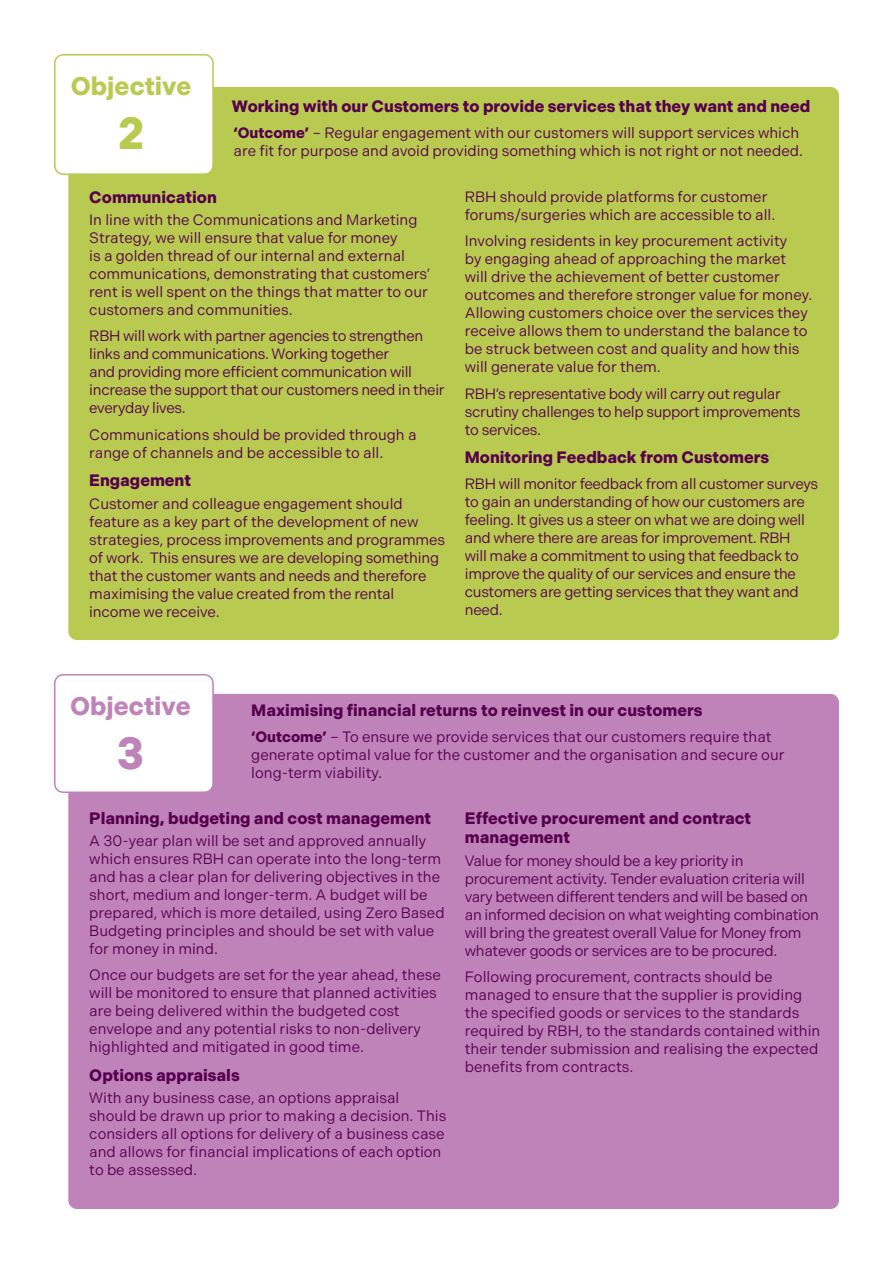
<style>
.page{position:relative;width:893px;height:1263px;background:#fff}
.page>*{position:absolute;margin:0;border:0;box-sizing:border-box;transform-origin:0 0}
.t1{font:700 45px "Indivisible";color:#b8ca50}
.t2{font:700 45px "Indivisible";color:#bf83b9}
.t3{font:700 25.5px "Indivisible";color:#b8ca50}
.t4{font:700 25.5px "Indivisible";color:#bf83b9}
.t5{font:700 16.5px/19.8px "Indivisible";color:#56004e}
.t6{font:15px/18px "Indivisible";color:#56004e}
.t7{font:15px/18px "Indivisible";letter-spacing:-.02em;color:#56004e}
.s1{font-weight:700}
</style>
<div class="page">
<div style="left:68px;top:87px;width:771px;height:553px;background:#b8ca50;border-radius:9px"></div>
<div style="left:55px;top:55px;width:158px;height:119px;background:#fff;border-radius:9px"></div>
<div style="left:54px;top:54px;width:160px;height:121px;border:2px solid #b8ca50;border-radius:9px"></div>
<div style="left:68px;top:694px;width:771px;height:515px;background:#bf83b9;border-radius:9px"></div>
<div style="left:55px;top:675px;width:158px;height:117px;background:#fff;border-radius:9px"></div>
<div style="left:54px;top:674px;width:160px;height:119px;border:2px solid #bf83b9;border-radius:9px"></div>
<h2 class="t3" style="left:71px;top:71px;width:122px">Objective</h2>
<h1 class="t1" style="left:118px;top:107px;width:28px">2</h1>
<p class="t5" style="left:232px;top:96px;width:580px">Working with our Customers to provide services that they want and need</p>
<p class="t6" style="left:234px;top:124px;width:571px"><span class="s1">‘Outcome’</span> – Regular engagement with our customers will support services which are fit for purpose and avoid providing something which is not right or not needed.</p>
<p class="t5" style="left:89px;top:187px;width:129px">Communication</p>
<p class="t6" style="left:89px;top:211px;width:343px">In line with the Communications and Marketing Strategy, we will ensure that value for money<br>is a golden thread of our internal and external communications, demonstrating that customers’ rent is well spent on the things that matter to our customers and communities.</p>
<p class="t7" style="left:89px;top:327px;width:357px">RBH will work with partner agencies to strengthen links and communications. Working together<br>and providing more efficient communication will increase the support that our customers need in their everyday lives.</p>
<p class="t6" style="left:89px;top:426px;width:329px">Communications should be provided through a range of channels and be accessible to all.</p>
<p class="t5" style="left:89px;top:471px;width:103px">Engagement</p>
<p class="t6" style="left:89px;top:494px;width:357px">Customer and colleague engagement should feature as a key part of the development of new strategies, process improvements and programmes of work. This ensures we are developing something that the customer wants and needs and therefore maximising the value created from the rental income we receive.</p>
<p class="t6" style="left:465px;top:187px;width:312px">RBH should provide platforms for customer forums/surgeries which are accessible to all.</p>
<p class="t6" style="left:465px;top:232px;width:349px">Involving residents in key procurement activity<br>by engaging ahead of approaching the market will drive the achievement of better customer outcomes and therefore stronger value for money.<br>Allowing customers choice over the services they receive allows them to understand the balance to be struck between cost and quality and how this will generate value for them.</p>
<p class="t7" style="left:465px;top:384px;width:337px">RBH’s representative body will carry out regular scrutiny challenges to help support improvements to services.</p>
<p class="t5" style="left:465px;top:447px;width:306px">Monitoring Feedback from Customers</p>
<p class="t7" style="left:465px;top:475px;width:355px">RBH will monitor feedback from all customer surveys to gain an understanding of how our customers are feeling. It gives us a steer on what we are doing well and where there are areas for improvement. RBH<br>will make a commitment to using that feedback to improve the quality of our services and ensure the customers are getting services that they want and need.</p>
<h2 class="t4" style="left:70px;top:692px;width:122px">Objective</h2>
<h1 class="t2" style="left:116px;top:727px;width:29px">3</h1>
<p class="t5" style="left:251px;top:700px;width:453px">Maximising financial returns to reinvest in our customers</p>
<p class="t6" style="left:251px;top:728px;width:535px"><span class="s1">‘Outcome’</span> – To ensure we provide services that our customers require that generate optimal value for the customer and the organisation and secure our long-term viability.</p>
<p class="t5" style="left:89px;top:808px;width:343px">Planning, budgeting and cost management</p>
<p class="t6" style="left:89px;top:832px;width:357px">A 30-year plan will be set and approved annually which ensures RBH can operate into the long-term and has a clear plan for delivering objectives in the short, medium and longer-term. A budget will be prepared, which is more detailed, using Zero Based Budgeting principles and should be set with value for money in mind.</p>
<p class="t6" style="left:89px;top:966px;width:353px">Once our budgets are set for the year ahead, these will be monitored to ensure that planned activities are being delivered within the budgeted cost envelope and any potential risks to non-delivery highlighted and mitigated in good time.</p>
<p class="t5" style="left:89px;top:1065px;width:152px">Options appraisals</p>
<p class="t6" style="left:89px;top:1089px;width:359px">With any business case, an options appraisal should be drawn up prior to making a decision. This considers all options for delivery of a business case and allows for financial implications of each option to be assessed.</p>
<p class="t5" style="left:465px;top:808px;width:288px">Effective procurement and contract management</p>
<p class="t7" style="left:465px;top:851px;width:356px">Value for money should be a key priority in procurement activity. Tender evaluation criteria will vary between different tenders and will be based on an informed decision on what weighting combination will bring the greatest overall Value for Money from whatever goods or services are to be procured.</p>
<p class="t6" style="left:465px;top:968px;width:357px">Following procurement, contracts should be managed to ensure that the supplier is providing the specified goods or services to the standards required by RBH, to the standards contained within their tender submission and realising the expected benefits from contracts.</p>
</div>
